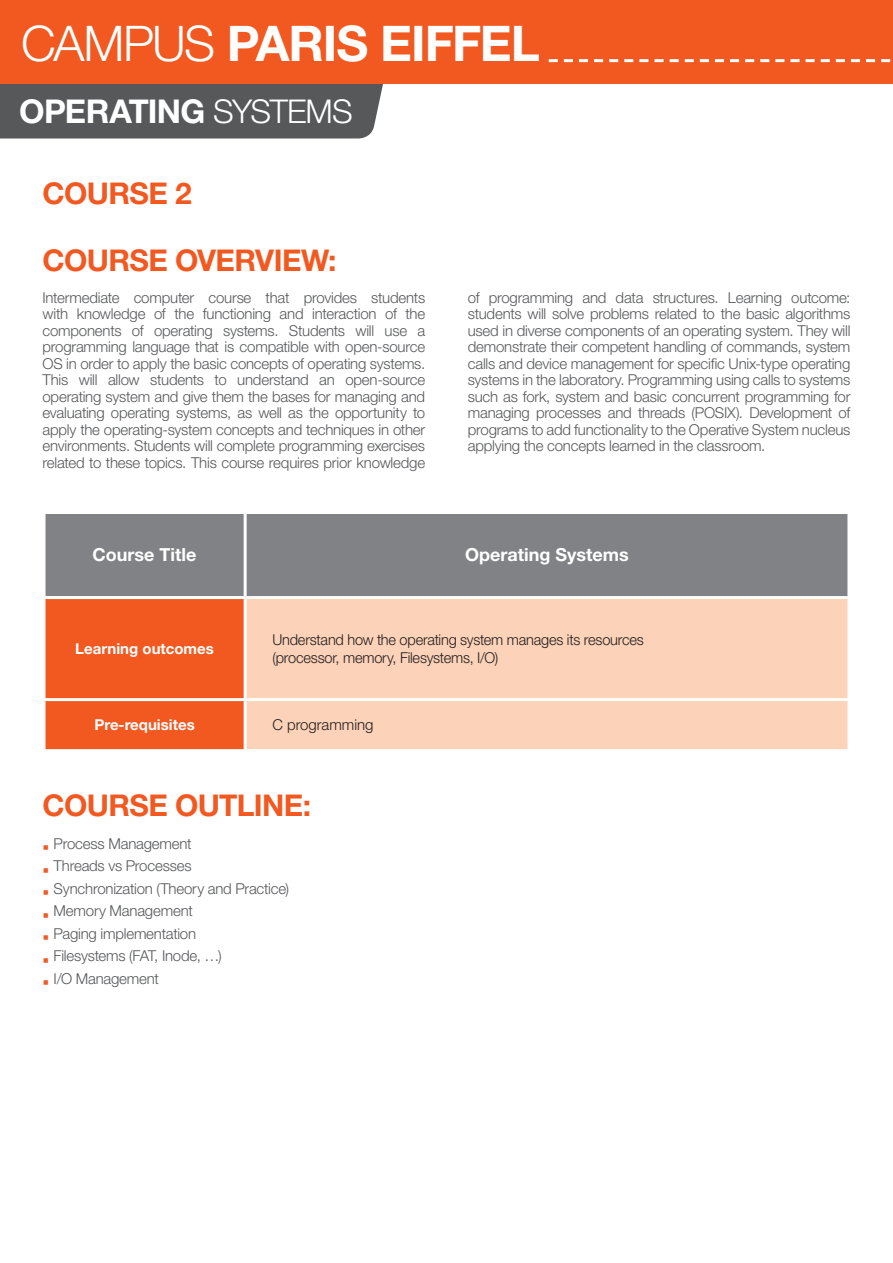
<style>
.page{position:relative;width:893px;height:1263px;background:#fff}
.page>*{position:absolute;margin:0;border:0;box-sizing:border-box;transform-origin:0 0}
.t1{font:700 49.2px "Helvetica Neue LT Std";letter-spacing:-.025em;color:#fff}
.t2{font:700 32.85px "Helvetica Neue LT Std";letter-spacing:-.02em;color:#fff}
.t3{font:700 30px "Helvetica Neue LT Std";letter-spacing:-.02em;color:#f15921}
.t4{font:700 18px "Helvetica Neue LT Std";color:#fff}
.t5{font:300 15px/16.5px "Helvetica Neue LT Std";letter-spacing:-.015em;color:#57585a;text-align:justify}
.t6{font:300 15px/18px "Helvetica Neue LT Std";letter-spacing:-.015em;color:#231f20}
.t7{font:700 15px "Helvetica Neue LT Std";color:#fff}
.s1{font-weight:300}
.s2{color:#f15921}
</style>
<div class="page">
<div style="left:0;top:84px;width:383px;height:54px;background:#57585a"></div>
<div style="left:0;top:0;width:893px;height:84px;background:#f15921"></div>
<svg style="left:549px;top:59px;width:342px;height:3px"></svg>
<div style="left:46px;top:514px;width:801px;height:82px;background:#808285"></div>
<div style="left:46px;top:599px;width:198px;height:150px;background:#f15921"></div>
<div style="left:247px;top:599px;width:600px;height:150px;background:#fcd2b8"></div>
<hr style="left:43px;top:698px;width:202px;height:3px;background:#fff">
<hr style="left:245px;top:698px;width:605px;height:3px;background:#fff">
<hr style="left:244px;top:514px;width:3px;height:82px;background:#fff">
<p class="t1" style="left:21px;top:13px;width:520px"><span class="s1">CAMPUS</span> PARIS EIFFEL</p>
<p class="t2" style="left:19px;top:91px;width:335px">OPERATING <span class="s1">SYSTEMS</span></p>
<p class="t3" style="left:43px;top:175px;width:151px">COURSE 2</p>
<p class="t3" style="left:43px;top:242px;width:296px">COURSE OVERVIEW:</p>
<p class="t5" style="left:43px;top:289px;width:384px">Intermediate computer course that provides students with knowledge of the functioning and interaction of the components of operating systems. Students will use a programming language that is compatible with open-source OS in order to apply the basic concepts of operating systems.<br>This will allow students to understand an open-source operating system and give them the bases for managing and evaluating operating systems, as well as the opportunity to apply the operating-system concepts and techniques in other environments. Students will complete programming exercises related to these topics. This course requires prior knowledge</p>
<p class="t5" style="left:468px;top:289px;width:384px">of programming and data structures. Learning outcome: students will solve problems related to the basic algorithms used in diverse components of an operating system. They will demonstrate their competent handling of commands, system calls and device management for specific Unix-type operating systems in the laboratory. Programming using calls to systems such as fork, system and basic concurrent programming for managing processes and threads (POSIX). Development of programs to add functionality to the Operative System nucleus applying the concepts learned in the classroom.</p>
<p class="t4" style="left:93px;top:544px;width:105px">Course Title</p>
<p class="t4" style="left:465px;top:544px;width:165px">Operating Systems</p>
<p class="t7" style="left:75px;top:639px;width:140px">Learning outcomes</p>
<p class="t6" style="left:272px;top:630px;width:373px">Understand how the operating system manages its resources (processor, memory, Filesystems, I/O)</p>
<p class="t7" style="left:94px;top:716px;width:102px">Pre-requisites</p>
<p class="t6" style="left:272px;top:716px;width:103px">C programming</p>
<p class="t3" style="left:43px;top:787px;width:270px">COURSE OUTLINE:</p>
<p class="t5" style="left:43px;top:835px;width:151px"><span class="s2">▪</span> Process Management</p>
<p class="t5" style="left:43px;top:857px;width:151px"><span class="s2">▪</span> Threads vs Processes</p>
<p class="t5" style="left:43px;top:880px;width:248px"><span class="s2">▪</span> Synchronization (Theory and Practice)</p>
<p class="t5" style="left:43px;top:902px;width:152px"><span class="s2">▪</span> Memory Management</p>
<p class="t5" style="left:43px;top:925px;width:155px"><span class="s2">▪</span> Paging implementation</p>
<p class="t5" style="left:43px;top:947px;width:181px"><span class="s2">▪</span> Filesystems (FAT, Inode, …)</p>
<p class="t5" style="left:43px;top:970px;width:118px"><span class="s2">▪</span> I/O Management</p>
</div>
